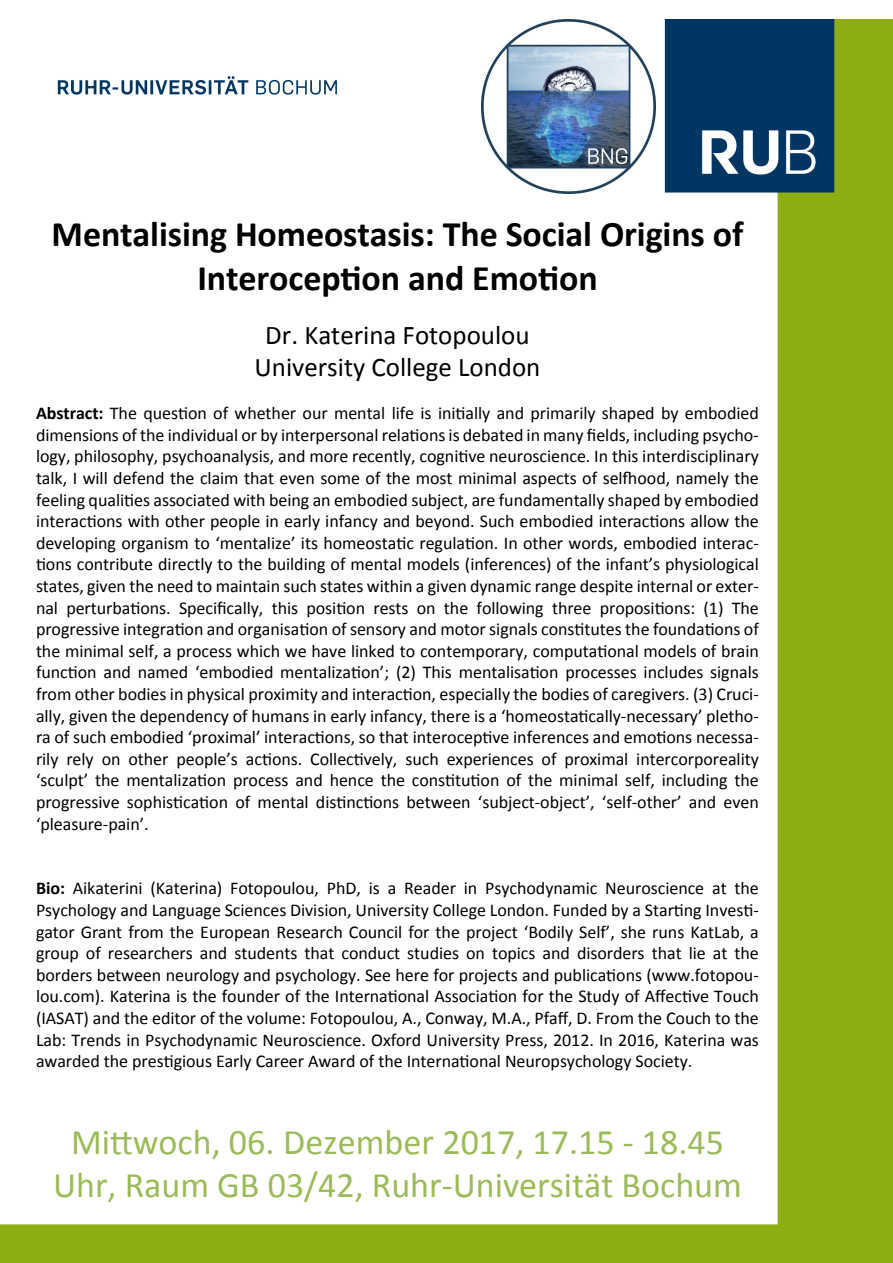
<style>
.page{position:relative;width:893px;height:1263px;background:#fff}
.page>*{position:absolute;margin:0;border:0;box-sizing:border-box;transform-origin:0 0}
.t1{font:36px/43.2px "Calibri";color:#9bbb59;text-align:center}
.t2{font:700 36px/43.2px "Calibri";letter-spacing:-.005em;color:#000;text-align:center}
.t3{font:27px/32.4px "Calibri";color:#000;text-align:center}
.t4{font:18px/21.6px "Calibri";letter-spacing:-.005em;color:#000;text-align:justify}
.s1{font-weight:700}
</style>
<div class="page">
<img style="left:0;top:19px;width:893px;height:1244px">
<img style="left:482px;top:20px;width:173px;height:173px">
<h1 class="t2" style="left:52px;top:213px;width:693px">Mentalising Homeostasis: The Social Origins of<br>Interoception and Emotion</h1>
<h2 class="t3" style="left:255px;top:318px;width:287px">Dr. Katerina Fotopoulou<br>University College London</h2>
<p class="t4" style="left:36px;top:402px;width:724px"><span class="s1">Abstract:</span> The question of whether our mental life is initially and primarily shaped by embodied dimensions of the individual or by interpersonal relations is debated in many fields, including psycho&shy;logy, philosophy, psychoanalysis, and more recently, cognitive neuroscience. In this interdisciplinary talk, I will defend the claim that even some of the most minimal aspects of selfhood, namely the feeling qualities associated with being an embodied subject, are fundamentally shaped by embodied interactions with other people in early infancy and beyond. Such embodied interactions allow the developing organism to ‘mentalize’ its homeostatic regulation. In other words, embodied interac&shy;tions contribute directly to the building of mental models (inferences) of the infant’s physiological states, given the need to maintain such states within a given dynamic range despite internal or exter&shy;nal perturbations. Specifically, this position rests on the following three propositions: (1) The progressive integration and organisation of sensory and motor signals constitutes the foundations of the minimal self, a process which we have linked to contemporary, computational models of brain function and named ‘embodied mentalization’; (2) This mentalisation processes includes signals from other bodies in physical proximity and interaction, especially the bodies of caregivers. (3) Cruci&shy;ally, given the dependency of humans in early infancy, there is a ‘homeostatically-necessary’ pletho&shy;ra of such embodied ‘proximal’ interactions, so that interoceptive inferences and emotions necessa&shy;rily rely on other people’s actions. Collectively, such experiences of proximal intercorporeality ‘sculpt’ the mentalization process and hence the constitution of the minimal self, including the progressive sophistication of mental distinctions between ‘subject-object’, ‘self-other’ and even ‘pleasure-pain’.</p>
<p class="t4" style="left:36px;top:878px;width:724px"><span class="s1">Bio:</span> Aikaterini (Katerina) Fotopoulou, PhD, is a Reader in Psychodynamic Neuroscience at the Psychology and Language Sciences Division, University College London. Funded by a Starting Investi&shy;gator Grant from the European Research Council for the project ‘Bodily Self’, she runs KatLab, a group of researchers and students that conduct studies on topics and disorders that lie at the borders between neurology and psychology. See here for projects and publications (www.fotopou&shy;lou.com). Katerina is the founder of the International Association for the Study of Affective Touch (IASAT) and the editor of the volume: Fotopoulou, A., Conway, M.A., Pfaff, D. From the Couch to the Lab: Trends in Psychodynamic Neuroscience. Oxford University Press, 2012. In 2016, Katerina was awarded the prestigious Early Career Award of the International Neuropsychology Society.</p>
<h1 class="t1" style="left:53px;top:1120px;width:690px">Mittwoch, 06. Dezember 2017, 17.15 - 18.45<br>Uhr, Raum GB 03/42, Ruhr-Universität Bochum</h1>
</div>
